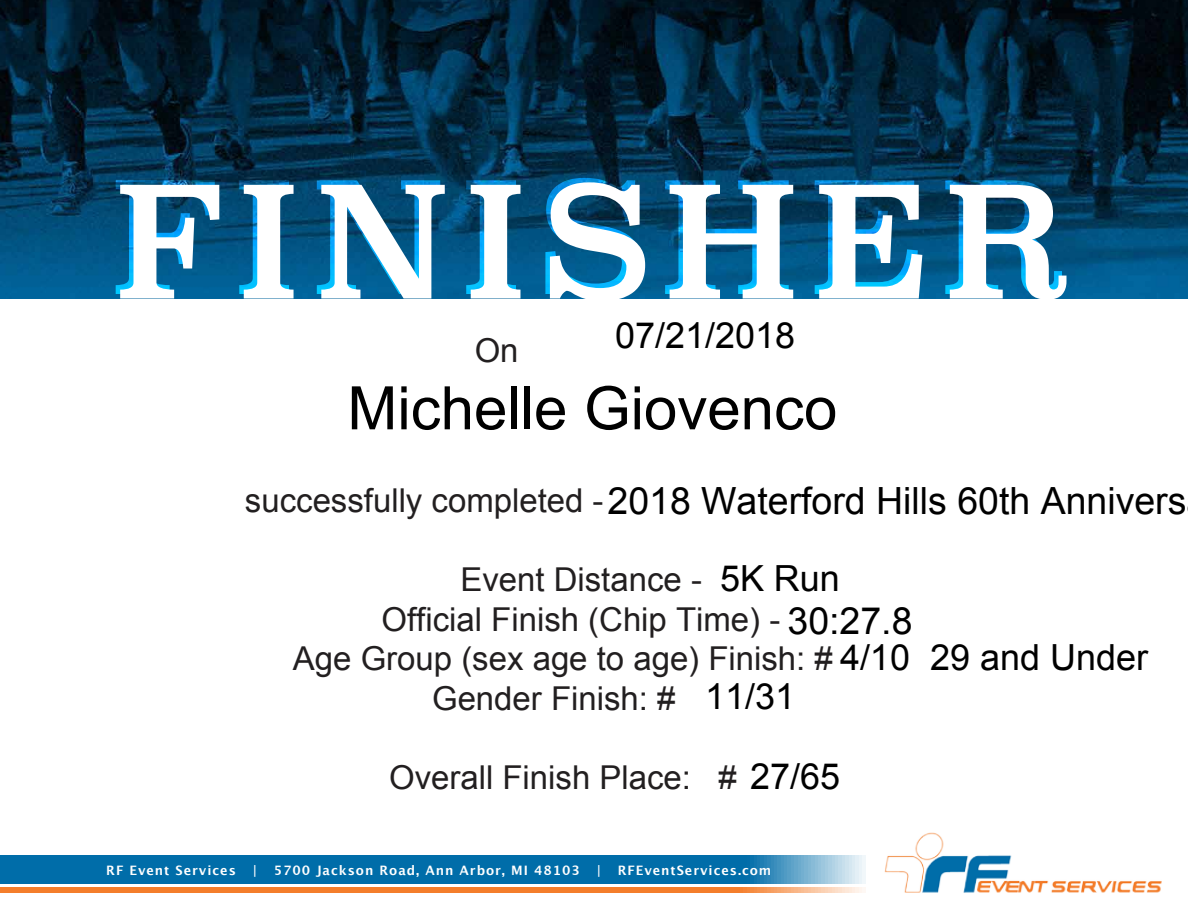
<style>
.page{position:relative;width:1188px;height:918px;background:#fff}
.page>*{position:absolute;margin:0;border:0;box-sizing:border-box;transform-origin:0 0}
.t1{font:153px "Superclarendon";letter-spacing:.1em;color:#fff}
.t2{font:60px "Arial";color:#000}
.t3{font:37.5px "Arial";color:#000}
.t4{font:36px "Arial";color:#000}
.t5{font:32.85px "Arial";color:#221f20}
.t6{font:700 13.05px "Lucida Grande";letter-spacing:.075em;color:#fff}
.s1{font-size:36px;color:#000}
</style>
<div class="page">
<img style="left:0;top:0;width:1188px;height:298px">
<img style="left:884px;top:832px;width:278px;height:61px">
<svg style="left:0;top:856px;width:865px;height:27px;background:#1076ae"></svg>
<svg style="left:0;top:887px;width:865px;height:5px;background:#f48739"></svg>
<h1 class="t1" style="left:110px;top:135px;width:957px">FINISHER</h1>
<p class="t5" style="left:475px;top:328px;width:45px">On</p>
<p class="t4" style="left:615px;top:315px;width:182px">07/21/2018</p>
<h2 class="t2" style="left:347px;top:375px;width:492px">Michelle Giovenco</h2>
<p class="t3" style="left:608px;top:480px;width:581px">2018 Waterford Hills 60th Annivers</p>
<p class="t5" style="left:245px;top:479px;width:360px">successfully completed -</p>
<p class="t4" style="left:720px;top:558px;width:121px">5K Run</p>
<p class="t5" style="left:460px;top:558px;width:243px">Event Distance -</p>
<p class="t5" style="left:382px;top:598px;width:400px">Official Finish (Chip Time) -</p>
<p class="t5" style="left:293px;top:637px;width:619px">Age Group (sex age to age) Finish: # <span class="s1">4/10</span></p>
<p class="t5" style="left:432px;top:677px;width:245px">Gender Finish: #</p>
<p class="t3" style="left:788px;top:600px;width:127px">30:27.8</p>
<p class="t4" style="left:705px;top:677px;width:92px">11/31</p>
<p class="t4" style="left:930px;top:638px;width:220px">29 and Under</p>
<p class="t5" style="left:389px;top:756px;width:452px">Overall Finish Place: # <span class="s1">27/65</span></p>
<p class="t6" style="left:106px;top:860px;width:131px">RF Event Services</p>
<p class="t6" style="left:252px;top:860px;width:6px">|</p>
<p class="t6" style="left:274px;top:860px;width:308px">5700 Jackson Road, Ann Arbor, MI 48103</p>
<p class="t6" style="left:596px;top:860px;width:6px">|</p>
<p class="t6" style="left:618px;top:860px;width:155px">RFEventServices.com</p>
</div>
